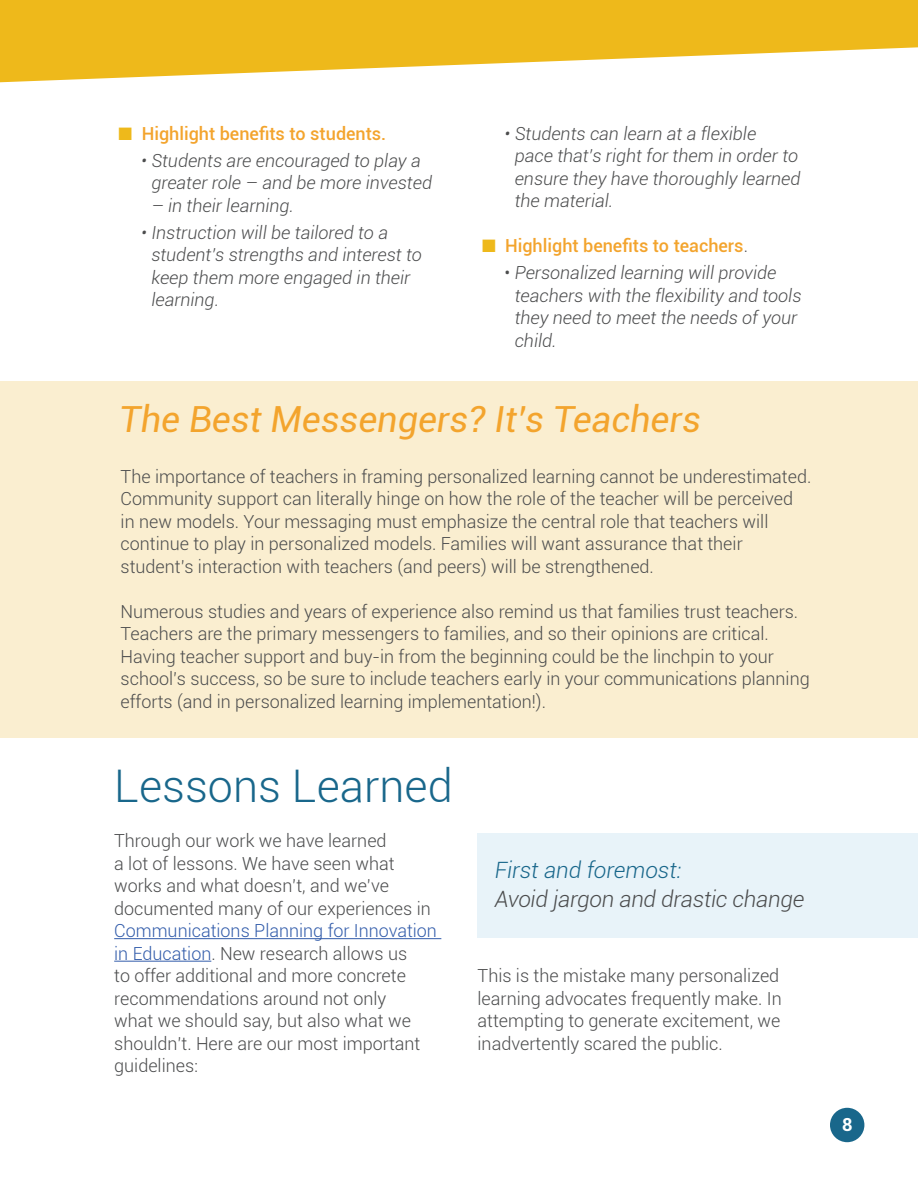
<style>
.page{position:relative;width:918px;height:1188px;background:#fff}
.page>*{position:absolute;margin:0;border:0;box-sizing:border-box;transform-origin:0 0}
.t1{font:300 45px "Roboto";color:#19678b}
.t2{font:italic 36px "Roboto";color:#f3a42d}
.t3{font:italic 300 22.5px "Roboto";letter-spacing:-.01em;color:#4b4c4d}
.t4{font:italic 300 22.5px "Roboto";color:#19678b}
.t5{font:300 18px/22.5px "Roboto";color:#4b4c4d}
.t6{font:italic 300 18px/22.5px "Roboto";color:#4b4c4d}
.t7{font:500 18px "Roboto";color:#f3a42d}
.t8{font:700 18px "Roboto";color:#fff}
.s1{color:#eeb91b}
.s2{font-weight:300;color:#4b4c4d}
.s3{font-style:normal}
.s4{color:#325caa}
</style>
<div class="page">
<svg style="left:0;top:0;width:918px;height:82px;fill:#eeb91b"></svg>
<div style="left:830px;top:1108px;width:34px;height:34px;background:#19678b;border-radius:50%"></div>
<div style="left:0;top:381px;width:918px;height:356px;background:#faeed0"></div>
<hr style="left:114px;top:938px;width:327px;height:1px;background:#325caa">
<hr style="left:114px;top:961px;width:97px;height:1px;background:#325caa">
<div style="left:477px;top:833px;width:441px;height:105px;background:#e8f3f9"></div>
<p class="t7" style="left:119px;top:121px;width:269px"><span class="s1">■</span> Highlight benefits to students.</p>
<p class="t6" style="left:151px;top:148px;width:282px;text-indent:-10px">• Students are encouraged to play a greater role – and be more invested</p>
<p class="t6" style="left:151px;top:193px;width:144px">– in their learning.</p>
<p class="t6" style="left:151px;top:220px;width:272px;text-indent:-10px">• Instruction will be tailored to a student’s strengths and interest to keep them more engaged in their learning.</p>
<p class="t6" style="left:515px;top:121px;width:287px;text-indent:-10px">• Students can learn at a flexible<br>pace that’s right for them in order to ensure they have thoroughly learned the material.</p>
<p class="t7" style="left:482px;top:233px;width:268px"><span class="s1">■</span> Highlight benefits to teachers<span class="s2">.</span></p>
<p class="t6" style="left:515px;top:261px;width:288px;text-indent:-10px"><span class="s3">•</span> Personalized learning will provide teachers with the flexibility and tools they need to meet the needs of your child.</p>
<h2 class="t2" style="left:119px;top:394px;width:583px">The Best Messengers? It’s Teachers</h2>
<p class="t5" style="left:121px;top:464px;width:692px">The importance of teachers in framing personalized learning cannot be underestimated.<br>Community support can literally hinge on how the role of the teacher will be perceived in new models. Your messaging must emphasize the central role that teachers will continue to play in personalized models. Families will want assurance that their student’s interaction with teachers (and peers) will be strengthened.</p>
<p class="t5" style="left:121px;top:599px;width:691px">Numerous studies and years of experience also remind us that families trust teachers.<br>Teachers are the primary messengers to families, and so their opinions are critical.<br>Having teacher support and buy-in from the beginning could be the linchpin to your school’s success, so be sure to include teachers early in your communications planning efforts (and in personalized learning implementation!).</p>
<h1 class="t1" style="left:114px;top:755px;width:340px">Lessons Learned</h1>
<p class="t5" style="left:114px;top:829px;width:318px">Through our work we have learned<br>a lot of lessons. We have seen what works and what doesn’t, and we’ve documented many of our experiences in</p>
<p class="t5" style="left:114px;top:919px;width:324px"><span class="s4">Communications Planning for Innovation in Education</span>. New research allows us<br>to offer additional and more concrete recommendations around not only<br>what we should say, but also what we shouldn’t. Here are our most important guidelines:</p>
<p class="t4" style="left:495px;top:855px;width:188px">First and foremost:</p>
<p class="t3" style="left:495px;top:883px;width:311px">Avoid jargon and drastic change</p>
<p class="t5" style="left:478px;top:964px;width:306px">This is the mistake many personalized learning advocates frequently make. In attempting to generate excitement, we inadvertently scared the public.</p>
<p class="t8" style="left:842px;top:1112px;width:12px">8</p>
</div>
